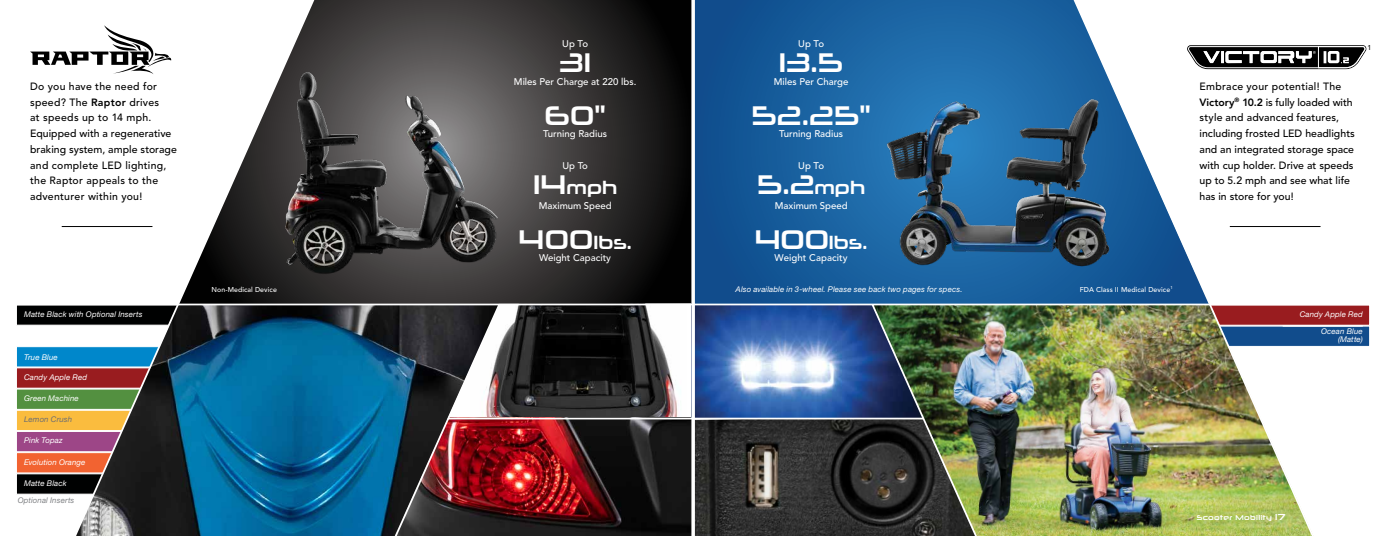
<style>
.page{position:relative;width:1386px;height:536px;background:#fff}
.page>*{position:absolute;margin:0;border:0;box-sizing:border-box;transform-origin:0 0}
.t1{font:27.12px/52.5px "Neuropolitical Rg";color:#fff;text-align:center}
.t2{font:18.38px "Neuropolitical Rg";color:#fff}
.t3{font:500 10.5px/15.8px "Avenir LT Std";letter-spacing:.005em;color:#000}
.t4{font:500 9.62px "Avenir LT Std";color:#fff}
.t5{font:italic 7.88px/7.9px "Helvetica Neue LT Std";letter-spacing:.015em;color:#fff;text-align:right}
.t6{font:italic 7.88px "Helvetica Neue LT Std";letter-spacing:.015em;color:#808285}
.t7{font:italic 7.88px "Helvetica Neue LT Std";letter-spacing:.015em;color:#6d6e71}
.t8{font:500 7px "Avenir LT Std";letter-spacing:.01em;color:#fff}
.t9{font:7px "Neuropolitical Rg";letter-spacing:.045em;color:#fff}
.t10{font:500 7px "Avenir LT Std";color:#000}
.s1{font-size:27.12px}
.s2{font-size:18.38px}
.s3{font-weight:800}
.s4{font-size:8.75px}
</style>
<div class="page">
<div style="left:16px;top:367px;width:173px;height:21px;background:#991c1f;border:1px solid #fff"></div>
<div style="left:16px;top:346px;width:173px;height:21px;background:#0087cb;border:1px solid #fff"></div>
<div style="left:16px;top:409px;width:173px;height:22px;background:#fabc3e;border:1px solid #fff"></div>
<div style="left:16px;top:388px;width:173px;height:21px;background:#539040;border:1px solid #fff"></div>
<div style="left:16px;top:431px;width:173px;height:21px;background:#9d4687;border:1px solid #fff"></div>
<div style="left:16px;top:452px;width:173px;height:21px;background:#f26331;border:1px solid #fff"></div>
<div style="left:16px;top:473px;width:173px;height:21px;background:#000101;border:1px solid #fff"></div>
<img style="left:512px;top:305px;width:166px;height:112px">
<div style="left:1198px;top:325px;width:172px;height:22px;background:#114c8c;border:1px solid #fff"></div>
<img style="left:695px;top:419px;width:174px;height:117px">
<div style="left:16px;top:304px;width:173px;height:21px;background:#000101"></div>
<div style="left:1198px;top:304px;width:172px;height:21px;background:#991c1f"></div>
<img style="left:512px;top:419px;width:179px;height:117px">
<img style="left:695px;top:305px;width:163px;height:112px">
<svg style="left:858px;top:305px;width:11px;height:230px;background:#253454"></svg>
<img style="left:986px;top:305px;width:81px;height:231px">
<img style="left:320px;top:305px;width:192px;height:231px">
<hr style="left:62px;top:226px;width:90px;height:1px;background:#000">
<img style="left:386px;top:305px;width:116px;height:231px">
<img style="left:869px;top:305px;width:117px;height:231px">
<svg style="left:320px;top:0;width:371px;height:303px;background:#2f2d2d"></svg>
<svg style="left:65px;top:0;width:255px;height:536px"></svg>
<svg style="left:695px;top:0;width:372px;height:303px;background:#185f9e"></svg>
<svg style="left:691px;top:0;width:4px;height:536px"></svg>
<svg style="left:1323px;top:45px;width:44px;height:25px"></svg>
<img style="left:1067px;top:0;width:256px;height:536px">
<hr style="left:1283px;top:325px;width:80px;height:1px;background:#fff">
<svg style="left:30px;top:25px;width:141px;height:49px"></svg>
<img style="left:885px;top:91px;width:230px;height:179px">
<hr style="left:0;top:303px;width:1386px;height:2px;background:#fff">
<img style="left:265px;top:61px;width:241px;height:221px">
<p class="t4" style="left:562px;top:38px;width:27px">Up To</p>
<h1 class="t1" style="left:559px;top:36px;width:33px">31</h1>
<p class="t4" style="left:514px;top:76px;width:124px">Miles Per Charge at 220 lbs.</p>
<h1 class="t1" style="left:545px;top:88px;width:63px">60"</h1>
<p class="t4" style="left:543px;top:128px;width:65px">Turning Radius</p>
<p class="t4" style="left:562px;top:160px;width:27px">Up To</p>
<h2 class="t2" style="left:533px;top:176px;width:86px"><span class="s1">14</span>mph</h2>
<p class="t4" style="left:539px;top:200px;width:74px">Maximum Speed</p>
<h2 class="t2" style="left:519px;top:231px;width:115px"><span class="s1">400</span>lbs.</h2>
<p class="t4" style="left:539px;top:252px;width:73px">Weight Capacity</p>
<p class="t4" style="left:798px;top:38px;width:27px">Up To</p>
<p class="t4" style="left:774px;top:76px;width:76px">Miles Per Charge</p>
<h1 class="t1" style="left:751px;top:36px;width:121px">13.5<br>52.25"</h1>
<p class="t4" style="left:779px;top:128px;width:65px">Turning Radius</p>
<p class="t4" style="left:798px;top:160px;width:27px">Up To</p>
<h1 class="t1" style="left:757px;top:157px;width:110px">5.2<span class="s2">mph</span></h1>
<p class="t4" style="left:775px;top:200px;width:74px">Maximum Speed</p>
<h2 class="t2" style="left:755px;top:231px;width:114px"><span class="s1">400</span>lbs.</h2>
<p class="t4" style="left:775px;top:252px;width:75px">Weight Capacity</p>
<p class="t3" style="left:30px;top:79px;width:148px">Do you have the need for speed? The <span class="s3">Raptor</span> drives<br>at speeds up to 14 mph.<br>Equipped with a regenerative braking system, ample storage and complete LED lighting, the Raptor appeals to the adventurer within you!</p>
<p class="t3" style="left:1200px;top:79px;width:157px">Embrace your potential! The<br><span class="s3">Victory</span><sup>®</sup> <span class="s3">10.2</span> is fully loaded with style and advanced features, including frosted LED headlights and an integrated storage space with cup holder. Drive at speeds up to 5.2 mph and see what life has in store for you!</p>
<p class="t8" style="left:212px;top:285px;width:67px">Non-Medical Device</p>
<p class="t5" style="left:736px;top:284px;width:228px">Also available in 3-wheel. Please see back two pages for specs.</p>
<p class="t8" style="left:1080px;top:285px;width:94px">FDA Class II Medical Device<sup>1</sup></p>
<p class="t10" style="left:1367px;top:44px;width:5px">1</p>
<p class="t5" style="left:24px;top:310px;width:120px">Matte Black with Optional Inserts</p>
<p class="t5" style="left:1300px;top:310px;width:64px">Candy Apple Red</p>
<p class="t5" style="left:24px;top:353px;width:35px">True Blue</p>
<p class="t5" style="left:24px;top:373px;width:64px">Candy Apple Red</p>
<p class="t5" style="left:24px;top:394px;width:56px">Green Machine</p>
<p class="t5" style="left:24px;top:436px;width:40px">Pink Topaz</p>
<p class="t5" style="left:24px;top:457px;width:63px">Evolution Orange</p>
<p class="t5" style="left:24px;top:479px;width:44px">Matte Black</p>
<p class="t7" style="left:24px;top:414px;width:50px">Lemon Crush</p>
<p class="t6" style="left:18px;top:495px;width:58px">Optional Inserts</p>
<p class="t5" style="left:1321px;top:327px;width:43px">Ocean Blue (Matte)</p>
<p class="t9" style="left:1197px;top:513px;width:91px">Scooter Mobility <span class="s4">17</span></p>
</div>
